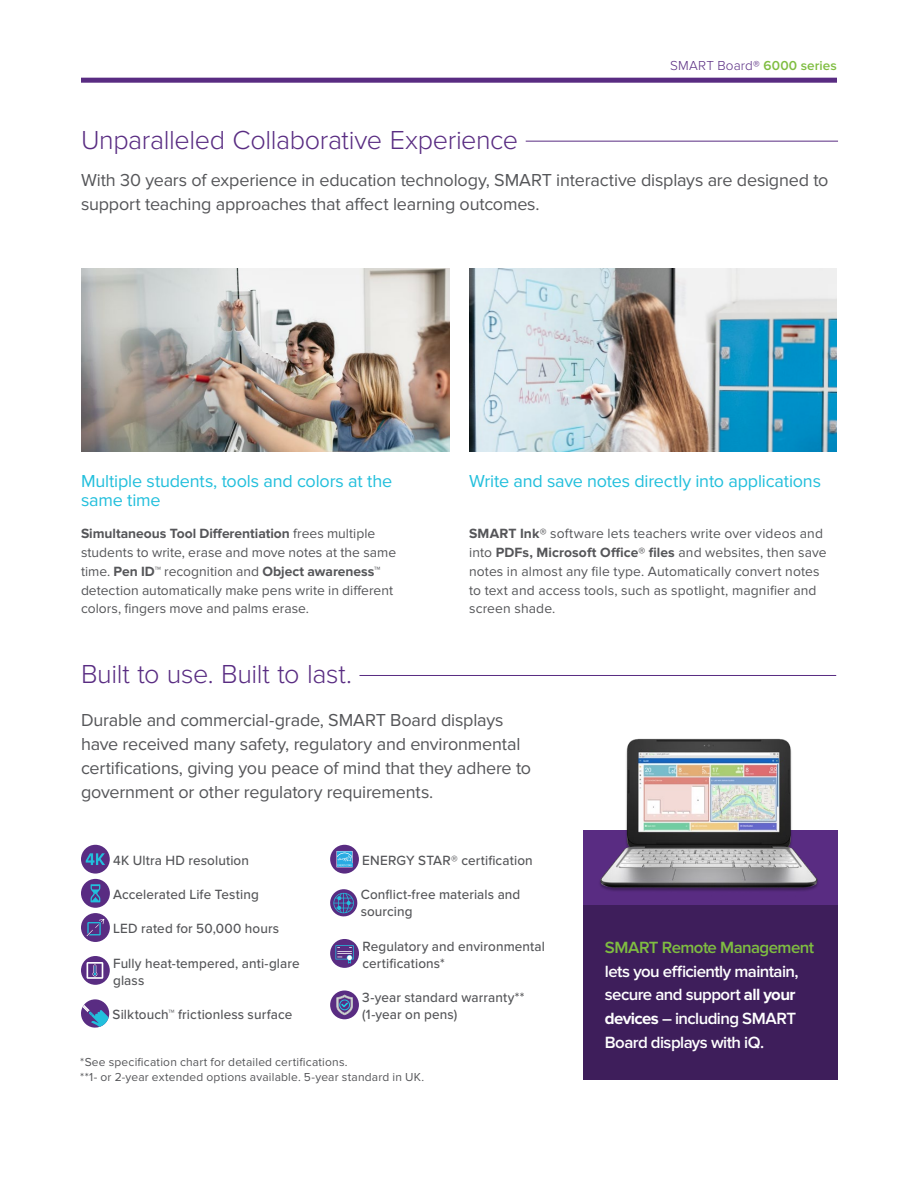
<style>
.page{position:relative;width:918px;height:1188px;background:#fff}
.page>*{position:absolute;margin:0;border:0;box-sizing:border-box;transform-origin:0 0}
.Section_Head{font:300 27px "Proxima Nova";letter-spacing:-.015em;color:#592c82}
.Intro_Copy{font:18px/24px "Proxima Nova";letter-spacing:-.01em;color:#555659}
.Subhead_blue___2_lin{font:18px/18.8px "Proxima Nova";letter-spacing:-.01em;color:#22bfdc}
.Subhead_blue___1_lin{font:18px "Proxima Nova";letter-spacing:-.01em;color:#22bfdc}
.t1{font:600 16.8px/23.9px "Proxima Nova";letter-spacing:-.035em;color:#fff}
.Body_Copy{font:13.8px/18.8px "Proxima Nova";letter-spacing:.005em;color:#555659}
.Bullets{font:500 13.8px/17.2px "Proxima Nova";letter-spacing:.01em;color:#555659}
.t2{font:300 13.5px "Proxima Nova";letter-spacing:.015em;color:#592c82}
.Body_Copy_small{font:12px "Proxima Nova";letter-spacing:.015em;color:#555659}
.s1{font-weight:600;color:#7fbd41}
.s2{font-weight:700}
.s3{color:#7fbd41}
</style>
<div class="page">
<svg style="left:81px;top:78px;width:756px;height:5px;background:#633889"></svg>
<img style="left:81px;top:268px;width:368px;height:184px">
<img style="left:469px;top:268px;width:368px;height:184px">
<hr style="left:526px;top:141px;width:312px;height:1px;background:#592c82">
<hr style="left:359px;top:675px;width:477px;height:1px;background:#592c82">
<div style="left:583px;top:830px;width:255px;height:250px;background:#592c82"></div>
<div style="left:583px;top:905px;width:255px;height:175px;background:#3e1e5b"></div>
<img style="left:600px;top:738px;width:218px;height:153px">
<div style="left:81px;top:845px;width:29px;height:29px;background:#592c82;border-radius:50%"></div>
<svg style="left:86px;top:853px;width:19px;height:12px"></svg>
<div style="left:81px;top:879px;width:29px;height:29px;background:#592c82;border-radius:50%"></div>
<svg style="left:91px;top:884px;width:9px;height:18px"></svg>
<div style="left:81px;top:913px;width:29px;height:29px;background:#592c82;border-radius:50%"></div>
<svg style="left:87px;top:919px;width:17px;height:17px"></svg>
<svg style="left:81px;top:956px;width:29px;height:29px"></svg>
<svg style="left:87px;top:962px;width:16px;height:17px"></svg>
<svg style="left:81px;top:999px;width:28px;height:29px"></svg>
<svg style="left:330px;top:845px;width:29px;height:29px"></svg>
<svg style="left:337px;top:851px;width:16px;height:16px"></svg>
<svg style="left:330px;top:889px;width:27px;height:27px"></svg>
<div style="left:330px;top:939px;width:29px;height:29px;background:#592c82;border-radius:50%"></div>
<svg style="left:335px;top:945px;width:19px;height:19px"></svg>
<div style="left:330px;top:991px;width:29px;height:28px;background:#592c82;border-radius:50%"></div>
<svg style="left:337px;top:995px;width:16px;height:20px"></svg>
<p class="t2" style="left:670px;top:57px;width:168px">SMART Board® <span class="s1">6000 series</span></p>
<p class="Section_Head" style="left:81px;top:124px;width:439px">Unparalleled Collaborative Experience</p>
<p class="Intro_Copy" style="left:81px;top:168px;width:749px">With 30 years of experience in education technology, SMART interactive displays are designed to support teaching approaches that affect learning outcomes.</p>
<p class="Subhead_blue___2_lin" style="left:81px;top:472px;width:313px">Multiple students, tools and colors at the same time</p>
<p class="Body_Copy" style="left:81px;top:525px;width:317px"><span class="s2">Simultaneous Tool Differentiation</span> frees multiple students to write, erase and move notes at the same time. <span class="s2">Pen ID™</span> recognition and <span class="s2">Object awareness™ </span>detection automatically make pens write in different colors, fingers move and palms erase.</p>
<p class="Section_Head" style="left:81px;top:658px;width:272px">Built to use. Built to last.</p>
<p class="Subhead_blue___1_lin" style="left:469px;top:471px;width:353px">Write and save notes directly into applications</p>
<p class="Body_Copy" style="left:469px;top:525px;width:359px"><span class="s2">SMART Ink®</span> software lets teachers write over videos and into <span class="s2">PDFs, Microsoft Office® files</span> and websites, then save notes in almost any file type. Automatically convert notes to text and access tools, such as spotlight, magnifier and screen shade.</p>
<p class="Intro_Copy" style="left:81px;top:708px;width:452px">Durable and commercial-grade, SMART Board displays have received many safety, regulatory and environmental certifications, giving you peace of mind that they adhere to government or other regulatory requirements.</p>
<p class="Bullets" style="left:113px;top:852px;width:137px">4K Ultra HD resolution</p>
<p class="Bullets" style="left:113px;top:886px;width:147px">Accelerated Life Testing</p>
<p class="Bullets" style="left:113px;top:921px;width:167px">LED rated for 50,000 hours</p>
<p class="Bullets" style="left:113px;top:955px;width:188px">Fully heat-tempered, anti-glare glass</p>
<p class="Bullets" style="left:113px;top:1006px;width:181px">Silktouch™ frictionless surface</p>
<p class="Bullets" style="left:362px;top:852px;width:172px">ENERGY STAR® certification</p>
<p class="Bullets" style="left:361px;top:886px;width:161px">Conflict-free materials and sourcing</p>
<p class="Bullets" style="left:362px;top:938px;width:184px">Regulatory and environmental certifications*</p>
<p class="Bullets" style="left:362px;top:989px;width:164px">3-year standard warranty** (1-year on pens)</p>
<p class="Body_Copy_small" style="left:80px;top:1055px;width:269px">*See specification chart for detailed certifications.</p>
<p class="Body_Copy_small" style="left:80px;top:1070px;width:345px">**1- or 2-year extended options available. 5-year standard in UK.</p>
<p class="t1" style="left:605px;top:936px;width:211px"><span class="s3">SMART Remote Management </span>lets you efficiently maintain, secure and support <span class="s2">all your devices</span> – including SMART<br>Board displays with iQ.</p>
</div>
